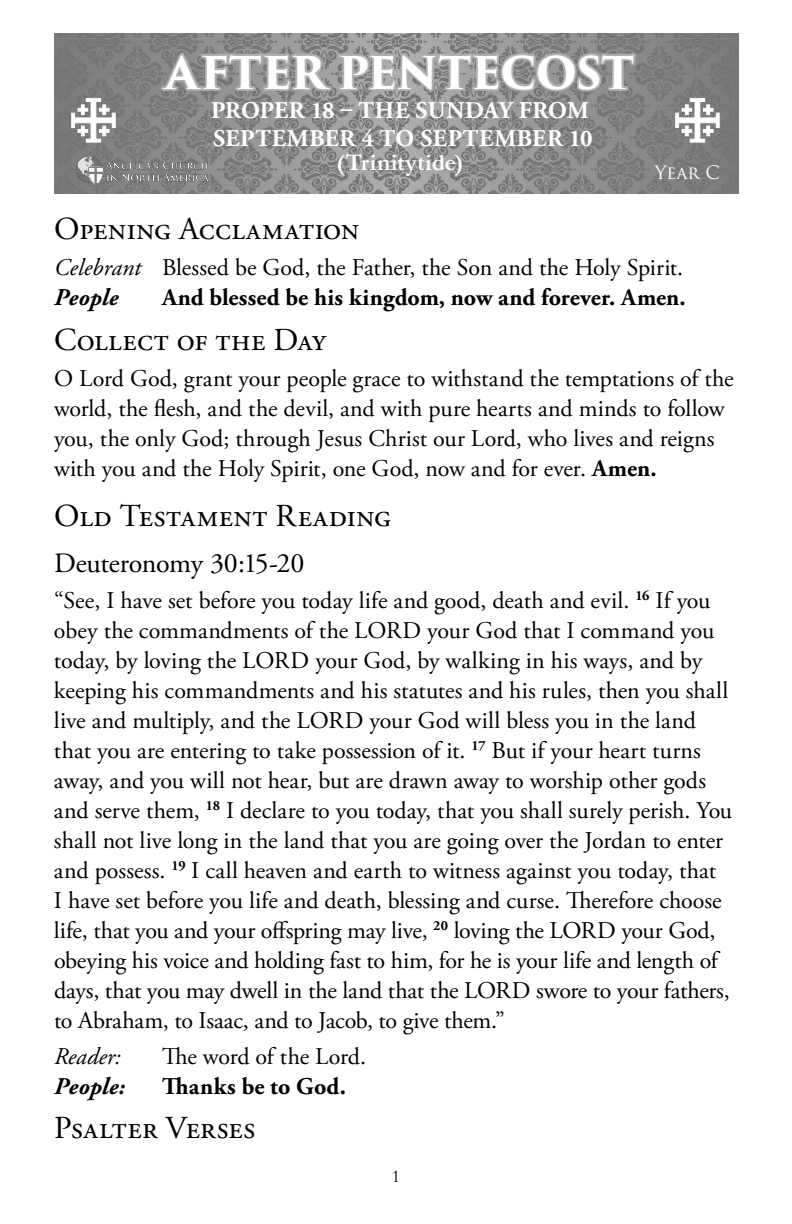
<style>
.page{position:relative;width:792px;height:1224px;background:#fff}
.page>*{position:absolute;margin:0;border:0;box-sizing:border-box;transform-origin:0 0}
.t1{font:700 44px "Trajan Pro 3";letter-spacing:-.01em;color:#fff}
.t2{font:32px "Adobe Garamond Pro";letter-spacing:.01em;color:#000}
.t3{font:28px "Adobe Garamond Pro";letter-spacing:-.005em;color:#000}
.t4{font:24px/30px "Adobe Garamond Pro";letter-spacing:-.01em;color:#000}
.t5{font:700 24px "Adobe Garamond Pro";letter-spacing:.005em;color:#000}
.t6{font:700 24px/28.8px "Adobe Garamond Pro";letter-spacing:.025em;color:#fff}
.t7{font:700 24px "Garamond";letter-spacing:.02em;color:#fff}
.t8{font:italic 24px "Adobe Garamond Pro";letter-spacing:.005em;color:#000}
.t9{font:italic 700 24px "Adobe Garamond Pro";letter-spacing:.005em;color:#000}
.t10{font:18px "Trajan Pro 3";color:#fff}
.t11{font:18px "Garamond";color:#000}
.s1{font-style:italic}
.s2{font-weight:700;font-style:italic}
.s3{font-weight:700}
</style>
<div class="page">
<svg style="left:397px;top:33px;width:341px;height:160px;background:#848484"></svg>
<svg style="left:54px;top:33px;width:343px;height:160px;background:#858585"></svg>
<svg style="left:72px;top:98px;width:43px;height:44px"></svg>
<svg style="left:676px;top:98px;width:43px;height:44px"></svg>
<img style="left:76px;top:157px;width:132px;height:27px">
<svg style="left:159px;top:33px;width:479px;height:91px;background:#919191"></svg>
<h1 class="t1" style="left:166px;top:40px;width:470px">AFTER PENTECOST</h1>
<p class="t6" style="left:211px;top:96px;width:383px">PROPER 18 – THE SUNDAY FROM<br>SEPTEMBER 4 TO SEPTEMBER 10</p>
<p class="t7" style="left:337px;top:146px;width:128px">(Trinitytide)</p>
<p class="t10" style="left:655px;top:160px;width:67px">Year C</p>
<h2 class="t2" style="left:54px;top:210px;width:307px">Opening Acclamation</h2>
<p class="t4" style="left:54px;top:253px;width:631px"><span class="s1">Celebrant</span> Blessed be God, the Father, the Son and the Holy Spirit.<br><span class="s2">People</span></p>
<p class="t5" style="left:162px;top:284px;width:525px">And blessed be his kingdom, now and forever. Amen.</p>
<h2 class="t2" style="left:54px;top:320px;width:274px">Collect of the Day</h2>
<p class="t4" style="left:54px;top:364px;width:681px">O Lord God, grant your people grace to withstand the temptations of the world, the flesh, and the devil, and with pure hearts and minds to follow you, the only God; through Jesus Christ our Lord, who lives and reigns with you and the Holy Spirit, one God, now and for ever. <span class="s3">Amen.</span></p>
<h2 class="t2" style="left:54px;top:497px;width:339px">Old Testament Reading</h2>
<p class="t3" style="left:54px;top:546px;width:252px">Deuteronomy 30:15-20</p>
<p class="t4" style="left:54px;top:586px;width:680px">“See, I have set before you today life and good, death and evil. <sup>16</sup> If you obey the commandments of the LORD your God that I command you today, by loving the LORD your God, by walking in his ways, and by keeping his commandments and his statutes and his rules, then you shall live and multiply, and the LORD your God will bless you in the land that you are entering to take possession of it. <sup>17</sup> But if your heart turns away, and you will not hear, but are drawn away to worship other gods and serve them, <sup>18</sup> I declare to you today, that you shall surely perish. You shall not live long in the land that you are going over the Jordan to enter and possess. <sup>19</sup> I call heaven and earth to witness against you today, that<br>I have set before you life and death, blessing and curse. Therefore choose life, that you and your offspring may live, <sup>20</sup> loving the LORD your God, obeying his voice and holding fast to him, for he is your life and length of days, that you may dwell in the land that the LORD swore to your fathers, to Abraham, to Isaac, and to Jacob, to give them.”</p>
<p class="t8" style="left:54px;top:1042px;width:68px">Reader:</p>
<p class="t4" style="left:162px;top:1042px;width:206px">The word of the Lord.</p>
<p class="t9" style="left:54px;top:1072px;width:73px">People:</p>
<p class="t5" style="left:162px;top:1072px;width:186px">Thanks be to God.</p>
<h2 class="t2" style="left:54px;top:1109px;width:203px">Psalter Verses</h2>
<p class="t11" style="left:392px;top:1164px;width:10px">1</p>
</div>
